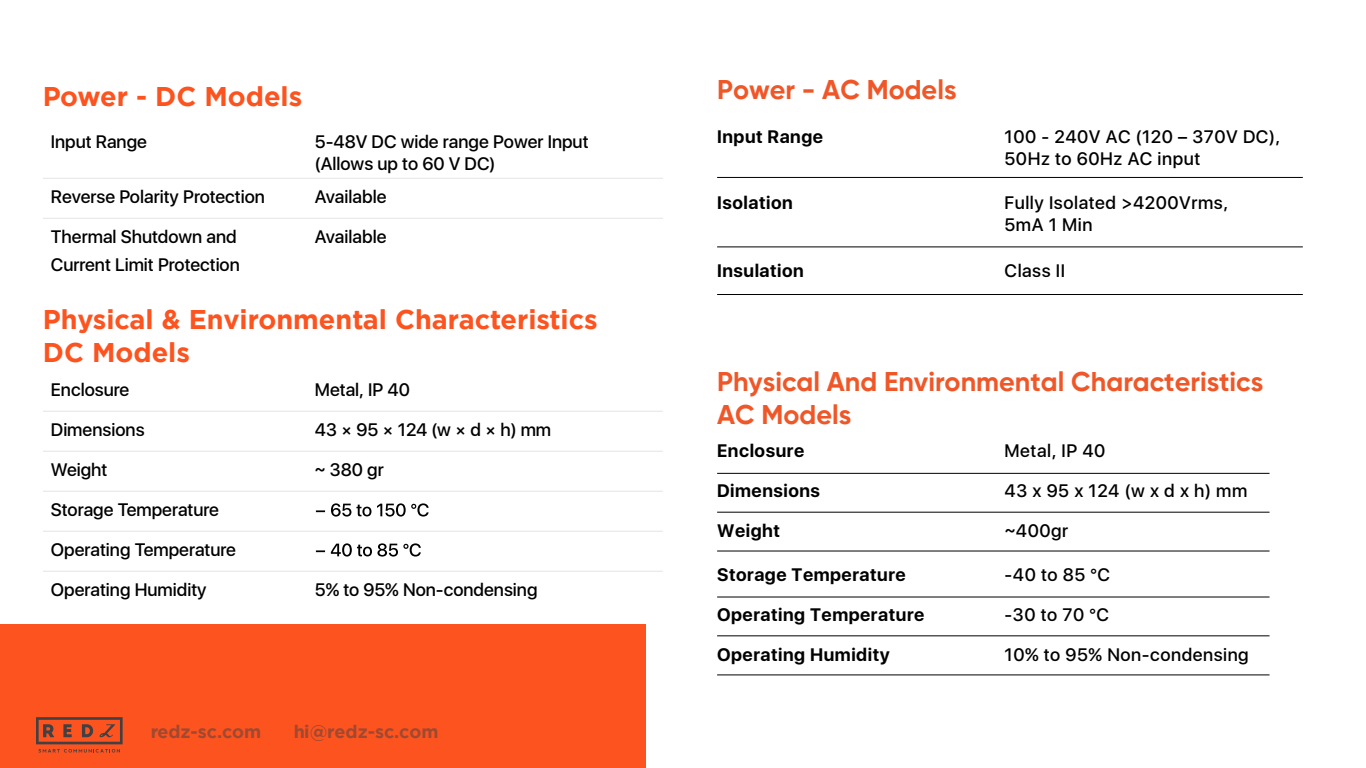
<style>
.page{position:relative;width:1366px;height:768px;background:#fff}
.page>*{position:absolute;margin:0;border:0;box-sizing:border-box;transform-origin:0 0}
.t1{font:700 27px/32.4px "Gilroy";color:#f05728}
.t2{font:700 27px/32.4px "Gotham";color:#fd531f}
.t3{font:500 18px/21.6px "SFUI Display";color:#000}
.t4{font:500 18px/22px "SFUI Display";letter-spacing:.03em;color:#010101}
.t5{font:700 18px "SFUI Display";letter-spacing:.03em;color:#010101}
.t6{font:700 18px "Gotham";color:#414042}
</style>
<div class="page">
<div style="left:0;top:625px;width:645px;height:143px;background:#fd531f"></div>
<svg style="left:36px;top:717px;width:87px;height:36px"></svg>
<hr style="left:43px;top:178px;width:264px;height:1px;background:#e5e5e5">
<hr style="left:307px;top:178px;width:356px;height:1px;background:#e5e5e5">
<hr style="left:43px;top:218px;width:264px;height:1px;background:#e5e5e5">
<hr style="left:307px;top:218px;width:356px;height:1px;background:#e5e5e5">
<hr style="left:43px;top:411px;width:264px;height:1px;background:#e5e5e5">
<hr style="left:307px;top:411px;width:356px;height:1px;background:#e5e5e5">
<hr style="left:43px;top:451px;width:264px;height:1px;background:#e5e5e5">
<hr style="left:307px;top:451px;width:356px;height:1px;background:#e5e5e5">
<hr style="left:43px;top:531px;width:264px;height:1px;background:#e5e5e5">
<hr style="left:307px;top:531px;width:356px;height:1px;background:#e5e5e5">
<hr style="left:43px;top:571px;width:264px;height:1px;background:#e5e5e5">
<hr style="left:307px;top:571px;width:356px;height:1px;background:#e5e5e5">
<hr style="left:43px;top:491px;width:264px;height:1px;background:#e5e5e5">
<hr style="left:307px;top:491px;width:356px;height:1px;background:#e5e5e5">
<svg style="left:316px;top:503px;width:113px;height:14px"></svg>
<svg style="left:316px;top:543px;width:105px;height:14px"></svg>
<hr style="left:717px;top:177px;width:586px;height:1px;background:#010101">
<hr style="left:717px;top:247px;width:586px;height:1px;background:#010101">
<hr style="left:717px;top:294px;width:586px;height:1px;background:#010101">
<hr style="left:717px;top:473px;width:553px;height:1px;background:#010101">
<hr style="left:717px;top:512px;width:553px;height:1px;background:#010101">
<hr style="left:717px;top:597px;width:553px;height:1px;background:#010101">
<hr style="left:717px;top:635px;width:553px;height:1px;background:#010101">
<hr style="left:717px;top:675px;width:553px;height:1px;background:#010101">
<hr style="left:717px;top:551px;width:553px;height:1px;background:#010101">
<h1 class="t2" style="left:43px;top:79px;width:261px">Power - DC Models</h1>
<p class="t3" style="left:51px;top:132px;width:98px">Input Range</p>
<p class="t3" style="left:315px;top:132px;width:275px">5-48V DC wide range Power Input (Allows up to 60 V DC)</p>
<p class="t3" style="left:51px;top:187px;width:216px">Reverse Polarity Protection</p>
<p class="t3" style="left:315px;top:187px;width:73px">Available</p>
<p class="t3" style="left:51px;top:224px;width:191px;line-height:28px">Thermal Shutdown and<br>Current Limit Protection</p>
<p class="t3" style="left:315px;top:227px;width:73px">Available</p>
<h1 class="t2" style="left:43px;top:303px;width:556px">Physical &amp; Environmental Characteristics<br>DC Models</h1>
<p class="t3" style="left:51px;top:380px;width:80px">Enclosure</p>
<p class="t3" style="left:315px;top:380px;width:96px">Metal, IP 40</p>
<p class="t3" style="left:51px;top:420px;width:95px">Dimensions</p>
<p class="t3" style="left:315px;top:420px;width:238px">43 × 95 × 124 (w × d × h) mm</p>
<p class="t3" style="left:51px;top:460px;width:58px">Weight</p>
<p class="t3" style="left:315px;top:460px;width:70px">~ 380 gr</p>
<p class="t3" style="left:51px;top:500px;width:170px">Storage Temperature</p>
<p class="t3" style="left:51px;top:540px;width:187px">Operating Temperature</p>
<p class="t3" style="left:51px;top:580px;width:157px">Operating Humidity</p>
<p class="t3" style="left:315px;top:580px;width:224px">5% to 95% Non-condensing</p>
<p class="t6" style="left:150px;top:721px;width:113px">redz-sc.com</p>
<p class="t6" style="left:293px;top:721px;width:147px">hi@redz-sc.com</p>
<h1 class="t1" style="left:717px;top:73px;width:241px">Power - AC Models</h1>
<p class="t5" style="left:717px;top:126px;width:107px">Input Range</p>
<p class="t4" style="left:1005px;top:127px;width:277px">100 - 240V AC (120 – 370V DC),<br>50Hz to 60Hz AC input</p>
<p class="t5" style="left:717px;top:192px;width:77px">Isolation</p>
<p class="t4" style="left:1005px;top:193px;width:225px;line-height:21.6px">Fully Isolated &gt;4200Vrms,<br>5mA 1 Min</p>
<p class="t5" style="left:717px;top:260px;width:88px">Insulation</p>
<p class="t4" style="left:1005px;top:261px;width:62px">Class II</p>
<h1 class="t1" style="left:717px;top:366px;width:548px">Physical And Environmental Characteristics<br>AC Models</h1>
<p class="t5" style="left:717px;top:440px;width:89px">Enclosure</p>
<p class="t4" style="left:1005px;top:441px;width:102px">Metal, IP 40</p>
<p class="t5" style="left:717px;top:480px;width:104px">Dimensions</p>
<p class="t4" style="left:1005px;top:481px;width:244px">43 x 95 x 124 (w x d x h) mm</p>
<p class="t5" style="left:717px;top:520px;width:64px">Weight</p>
<p class="t4" style="left:1005px;top:521px;width:65px">~400gr</p>
<p class="t5" style="left:717px;top:564px;width:190px">Storage Temperature</p>
<p class="t4" style="left:1005px;top:565px;width:107px">-40 to 85 °C</p>
<p class="t5" style="left:717px;top:604px;width:209px">Operating Temperature</p>
<p class="t4" style="left:1005px;top:605px;width:106px">-30 to 70 °C</p>
<p class="t5" style="left:717px;top:644px;width:174px">Operating Humidity</p>
<p class="t4" style="left:1005px;top:645px;width:246px">10% to 95% Non-condensing</p>
</div>
